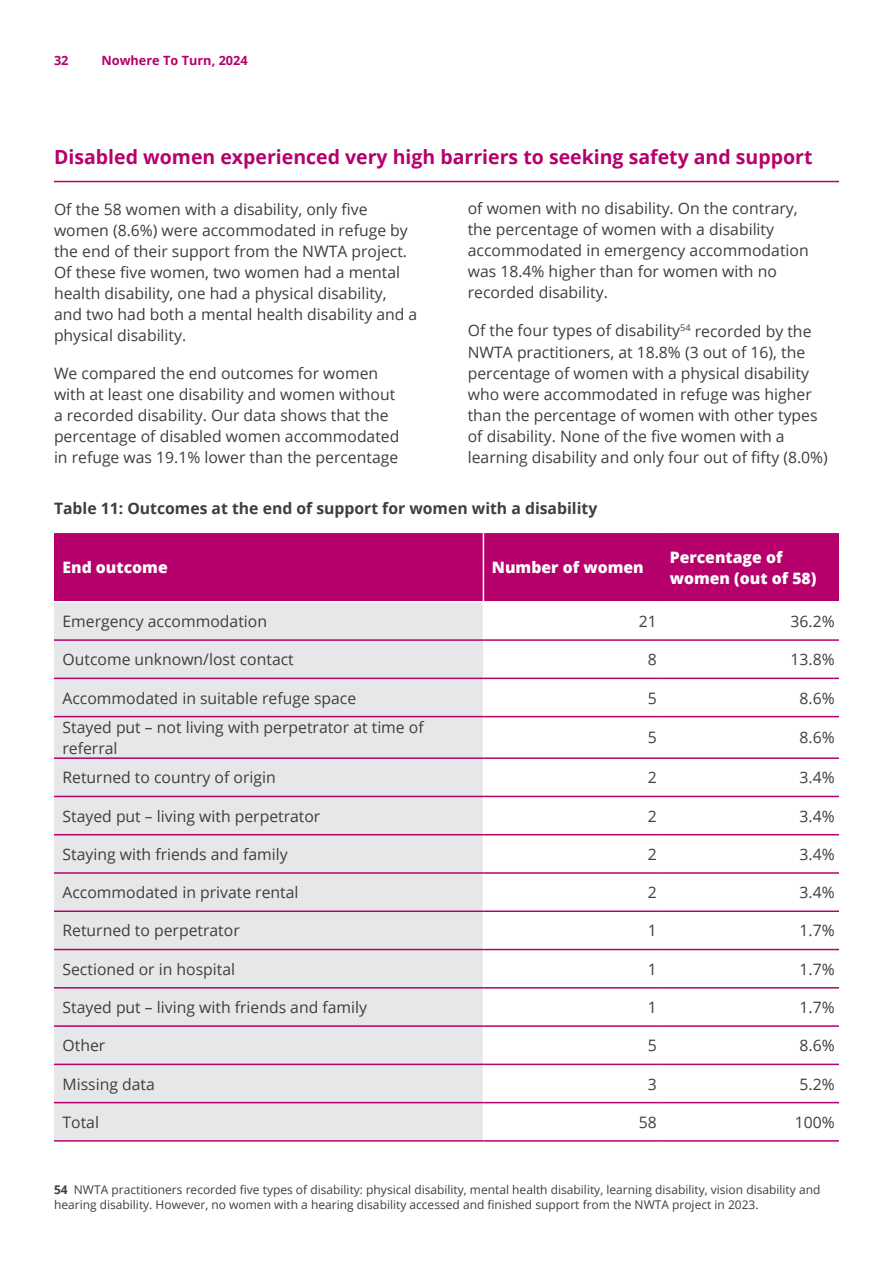
<style>
.page{position:relative;width:893px;height:1263px;background:#fff}
.page>*{position:absolute;margin:0;border:0;box-sizing:border-box;transform-origin:0 0}
.t1{font:700 19.5px "Open Sans";color:#b6006c}
.t2{font:15.75px/21px "Open Sans";color:#3e3e3f}
.t3{font:700 15.75px "Open Sans";color:#3e3e3f}
.t4{font:800 15.75px/21px "Open Sans";color:#fff}
.t5{font:700 12.75px "Open Sans";color:#b6006c}
.t6{font:12px/15px "Open Sans";color:#3e3e3f}
.s1{font-weight:700}
</style>
<div class="page">
<hr style="left:54px;top:181px;width:785px;height:1px;background:#b6006c">
<div style="left:54px;top:533px;width:785px;height:68px;background:#b6006c"></div>
<div style="left:54px;top:602px;width:429px;height:538px;background:#e6e7e9"></div>
<svg style="left:483px;top:677px;width:356px;height:427px"></svg>
<hr style="left:483px;top:533px;width:1px;height:68px;background:#fff">
<hr style="left:483px;top:679px;width:1px;height:37px;background:#fff">
<hr style="left:483px;top:717px;width:1px;height:40px;background:#fff">
<hr style="left:483px;top:759px;width:1px;height:37px;background:#fff">
<hr style="left:483px;top:797px;width:1px;height:37px;background:#fff">
<hr style="left:483px;top:835px;width:1px;height:37px;background:#fff">
<hr style="left:483px;top:874px;width:1px;height:36px;background:#fff">
<hr style="left:483px;top:912px;width:1px;height:37px;background:#fff">
<hr style="left:483px;top:950px;width:1px;height:37px;background:#fff">
<hr style="left:483px;top:988px;width:1px;height:37px;background:#fff">
<hr style="left:483px;top:1027px;width:1px;height:36px;background:#fff">
<hr style="left:483px;top:1065px;width:1px;height:37px;background:#fff">
<hr style="left:483px;top:1103px;width:1px;height:37px;background:#fff">
<hr style="left:54px;top:639px;width:429px;height:2px;background:#b6006c">
<hr style="left:483px;top:639px;width:178px;height:2px;background:#b6006c">
<hr style="left:661px;top:639px;width:178px;height:2px;background:#b6006c">
<hr style="left:54px;top:678px;width:429px;height:1px;background:#b6006c">
<hr style="left:483px;top:678px;width:178px;height:1px;background:#b6006c">
<hr style="left:661px;top:678px;width:178px;height:1px;background:#b6006c">
<hr style="left:54px;top:716px;width:429px;height:1px;background:#b6006c">
<hr style="left:483px;top:716px;width:178px;height:1px;background:#b6006c">
<hr style="left:661px;top:716px;width:178px;height:1px;background:#b6006c">
<hr style="left:54px;top:757px;width:429px;height:2px;background:#b6006c">
<hr style="left:483px;top:757px;width:178px;height:2px;background:#b6006c">
<hr style="left:661px;top:757px;width:178px;height:2px;background:#b6006c">
<hr style="left:54px;top:796px;width:429px;height:1px;background:#b6006c">
<hr style="left:483px;top:796px;width:178px;height:1px;background:#b6006c">
<hr style="left:661px;top:796px;width:178px;height:1px;background:#b6006c">
<hr style="left:54px;top:834px;width:429px;height:1px;background:#b6006c">
<hr style="left:483px;top:834px;width:178px;height:1px;background:#b6006c">
<hr style="left:661px;top:834px;width:178px;height:1px;background:#b6006c">
<hr style="left:54px;top:872px;width:429px;height:2px;background:#b6006c">
<hr style="left:483px;top:872px;width:178px;height:2px;background:#b6006c">
<hr style="left:661px;top:872px;width:178px;height:2px;background:#b6006c">
<hr style="left:54px;top:910px;width:429px;height:2px;background:#b6006c">
<hr style="left:483px;top:910px;width:178px;height:2px;background:#b6006c">
<hr style="left:661px;top:910px;width:178px;height:2px;background:#b6006c">
<hr style="left:54px;top:949px;width:429px;height:1px;background:#b6006c">
<hr style="left:483px;top:949px;width:178px;height:1px;background:#b6006c">
<hr style="left:661px;top:949px;width:178px;height:1px;background:#b6006c">
<hr style="left:54px;top:987px;width:429px;height:1px;background:#b6006c">
<hr style="left:483px;top:987px;width:178px;height:1px;background:#b6006c">
<hr style="left:661px;top:987px;width:178px;height:1px;background:#b6006c">
<hr style="left:54px;top:1025px;width:429px;height:2px;background:#b6006c">
<hr style="left:483px;top:1025px;width:178px;height:2px;background:#b6006c">
<hr style="left:661px;top:1025px;width:178px;height:2px;background:#b6006c">
<hr style="left:54px;top:1063px;width:429px;height:2px;background:#b6006c">
<hr style="left:483px;top:1063px;width:178px;height:2px;background:#b6006c">
<hr style="left:661px;top:1063px;width:178px;height:2px;background:#b6006c">
<hr style="left:54px;top:1102px;width:429px;height:1px;background:#b6006c">
<hr style="left:483px;top:1102px;width:178px;height:1px;background:#b6006c">
<hr style="left:661px;top:1102px;width:178px;height:1px;background:#b6006c">
<hr style="left:54px;top:1140px;width:429px;height:2px;background:#b6006c">
<hr style="left:483px;top:1140px;width:178px;height:2px;background:#b6006c">
<hr style="left:661px;top:1140px;width:178px;height:2px;background:#b6006c">
<p class="t5" style="left:54px;top:55px;width:16px">32</p>
<p class="t5" style="left:101px;top:55px;width:148px">Nowhere To Turn, 2024</p>
<p class="t1" style="left:54px;top:149px;width:760px">Disabled women experienced very high barriers to seeking safety and support</p>
<p class="t2" style="left:54px;top:198px;width:365px">Of the 58 women with a disability, only five women (8.6%) were accommodated in refuge by the end of their support from the NWTA project.<br>Of these five women, two women had a mental health disability, one had a physical disability, and two had both a mental health disability and a physical disability.</p>
<p class="t2" style="left:54px;top:364px;width:347px">We compared the end outcomes for women with at least one disability and women without a recorded disability. Our data shows that the percentage of disabled women accommodated in refuge was 19.1% lower than the percentage</p>
<p class="t2" style="left:468px;top:200px;width:343px">of women with no disability. On the contrary, the percentage of women with a disability accommodated in emergency accommodation was 18.4% higher than for women with no recorded disability.</p>
<p class="t2" style="left:468px;top:322px;width:362px">Of the four types of disability<sup>54</sup> recorded by the NWTA practitioners, at 18.8% (3 out of 16), the percentage of women with a physical disability who were accommodated in refuge was higher than the percentage of women with other types of disability. None of the five women with a learning disability and only four out of fifty (8.0%)</p>
<p class="t3" style="left:54px;top:502px;width:545px">Table 11: Outcomes at the end of support for women with a disability</p>
<p class="t4" style="left:63px;top:558px;width:107px">End outcome</p>
<p class="t4" style="left:492px;top:558px;width:153px">Number of women</p>
<p class="t4" style="left:670px;top:548px;width:148px">Percentage of women (out of 58)</p>
<p class="t2" style="left:63px;top:612px;width:206px">Emergency accommodation</p>
<p class="t2" style="left:639px;top:612px;width:20px">21</p>
<p class="t2" style="left:790px;top:612px;width:46px">36.2%</p>
<p class="t2" style="left:63px;top:651px;width:233px">Outcome unknown/lost contact</p>
<p class="t2" style="left:648px;top:651px;width:11px">8</p>
<p class="t2" style="left:790px;top:651px;width:46px">13.8%</p>
<p class="t2" style="left:63px;top:689px;width:295px">Accommodated in suitable refuge space</p>
<p class="t2" style="left:648px;top:689px;width:11px">5</p>
<p class="t2" style="left:799px;top:689px;width:37px">8.6%</p>
<p class="t2" style="left:63px;top:718px;width:363px">Stayed put – not living with perpetrator at time of referral</p>
<p class="t2" style="left:648px;top:729px;width:11px">5</p>
<p class="t2" style="left:799px;top:729px;width:37px">8.6%</p>
<p class="t2" style="left:63px;top:769px;width:215px">Returned to country of origin</p>
<p class="t2" style="left:648px;top:769px;width:11px">2</p>
<p class="t2" style="left:799px;top:769px;width:37px">3.4%</p>
<p class="t2" style="left:63px;top:807px;width:259px">Stayed put – living with perpetrator</p>
<p class="t2" style="left:648px;top:807px;width:11px">2</p>
<p class="t2" style="left:799px;top:807px;width:37px">3.4%</p>
<p class="t2" style="left:63px;top:845px;width:227px">Staying with friends and family</p>
<p class="t2" style="left:648px;top:845px;width:11px">2</p>
<p class="t2" style="left:799px;top:845px;width:37px">3.4%</p>
<p class="t2" style="left:63px;top:883px;width:238px">Accommodated in private rental</p>
<p class="t2" style="left:648px;top:883px;width:11px">2</p>
<p class="t2" style="left:799px;top:883px;width:37px">3.4%</p>
<p class="t2" style="left:63px;top:922px;width:179px">Returned to perpetrator</p>
<p class="t2" style="left:648px;top:922px;width:11px">1</p>
<p class="t2" style="left:799px;top:922px;width:37px">1.7%</p>
<p class="t2" style="left:63px;top:960px;width:174px">Sectioned or in hospital</p>
<p class="t2" style="left:648px;top:960px;width:11px">1</p>
<p class="t2" style="left:799px;top:960px;width:37px">1.7%</p>
<p class="t2" style="left:63px;top:998px;width:306px">Stayed put – living with friends and family</p>
<p class="t2" style="left:648px;top:998px;width:11px">1</p>
<p class="t2" style="left:799px;top:998px;width:37px">1.7%</p>
<p class="t2" style="left:63px;top:1037px;width:44px">Other</p>
<p class="t2" style="left:648px;top:1037px;width:11px">5</p>
<p class="t2" style="left:799px;top:1037px;width:37px">8.6%</p>
<p class="t2" style="left:63px;top:1075px;width:94px">Missing data</p>
<p class="t2" style="left:648px;top:1075px;width:11px">3</p>
<p class="t2" style="left:799px;top:1075px;width:37px">5.2%</p>
<p class="t2" style="left:63px;top:1113px;width:38px">Total</p>
<p class="t2" style="left:639px;top:1113px;width:20px">58</p>
<p class="t2" style="left:795px;top:1113px;width:41px">100%</p>
<p class="t6" style="left:54px;top:1182px;width:768px"><span class="s1">54</span> NWTA practitioners recorded five types of disability: physical disability, mental health disability, learning disability, vision disability and hearing disability. However, no women with a hearing disability accessed and finished support from the NWTA project in 2023.</p>
</div>
